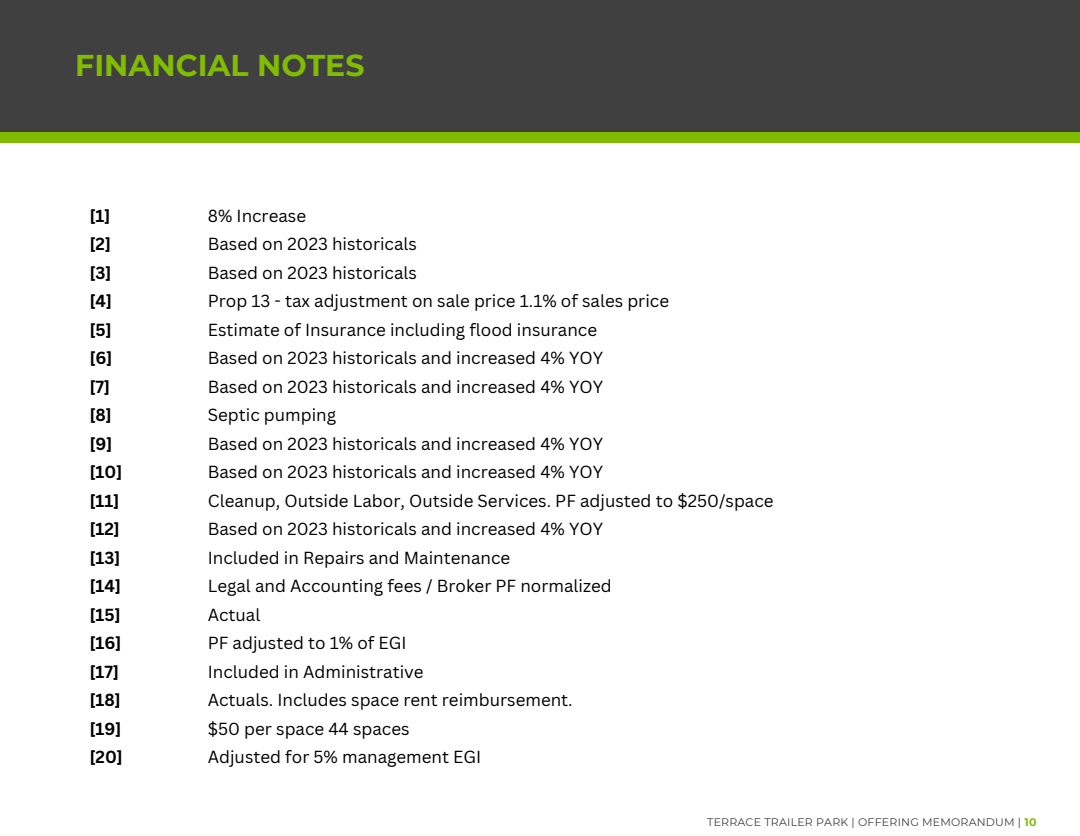
<style>
.page{position:relative;width:1080px;height:836px;background:#fff}
.page>*{position:absolute;margin:0;border:0;box-sizing:border-box;transform-origin:0 0}
.t1{font:700 30px "Montserrat";color:#81bc03}
.t2{font:17px/28.5px "Canva Sans";color:#000}
.t3{font:700 17px/28.5px "Canva Sans";color:#000}
.t4{font:11px "Montserrat";letter-spacing:.02em;color:#404041}
.s1{font-weight:700;color:#81bc03}
</style>
<div class="page">
<div style="left:0;top:0;width:1080px;height:132px;background:#404041"></div>
<div style="left:0;top:132px;width:1080px;height:11px;background:#81bc03"></div>
<h1 class="t1" style="left:75px;top:47px;width:291px">FINANCIAL NOTES</h1>
<h3 class="t3" style="left:90px;top:201px;width:35px">[1] [2] [3] [4] [5] [6] [7] [8] [9] [10] [11] [12] [13] [14] [15] [16] [17] [18] [19] [20]</h3>
<p class="t2" style="left:208px;top:201px;width:567px">8% Increase<br>Based on 2023 historicals<br>Based on 2023 historicals<br>Prop 13 - tax adjustment on sale price 1.1% of sales price<br>Estimate of Insurance including flood insurance<br>Based on 2023 historicals and increased 4% YOY<br>Based on 2023 historicals and increased 4% YOY<br>Septic pumping<br>Based on 2023 historicals and increased 4% YOY<br>Based on 2023 historicals and increased 4% YOY<br>Cleanup, Outside Labor, Outside Services. PF adjusted to $250/space Based on 2023 historicals and increased 4% YOY<br>Included in Repairs and Maintenance<br>Legal and Accounting fees / Broker PF normalized<br>Actual<br>PF adjusted to 1% of EGI<br>Included in Administrative<br>Actuals. Includes space rent reimbursement.<br>$50 per space 44 spaces<br>Adjusted for 5% management EGI</p>
<h2 class="t4" style="left:707px;top:814px;width:331px">TERRACE TRAILER PARK | OFFERING MEMORANDUM | <span class="s1">10</span></h2>
</div>
